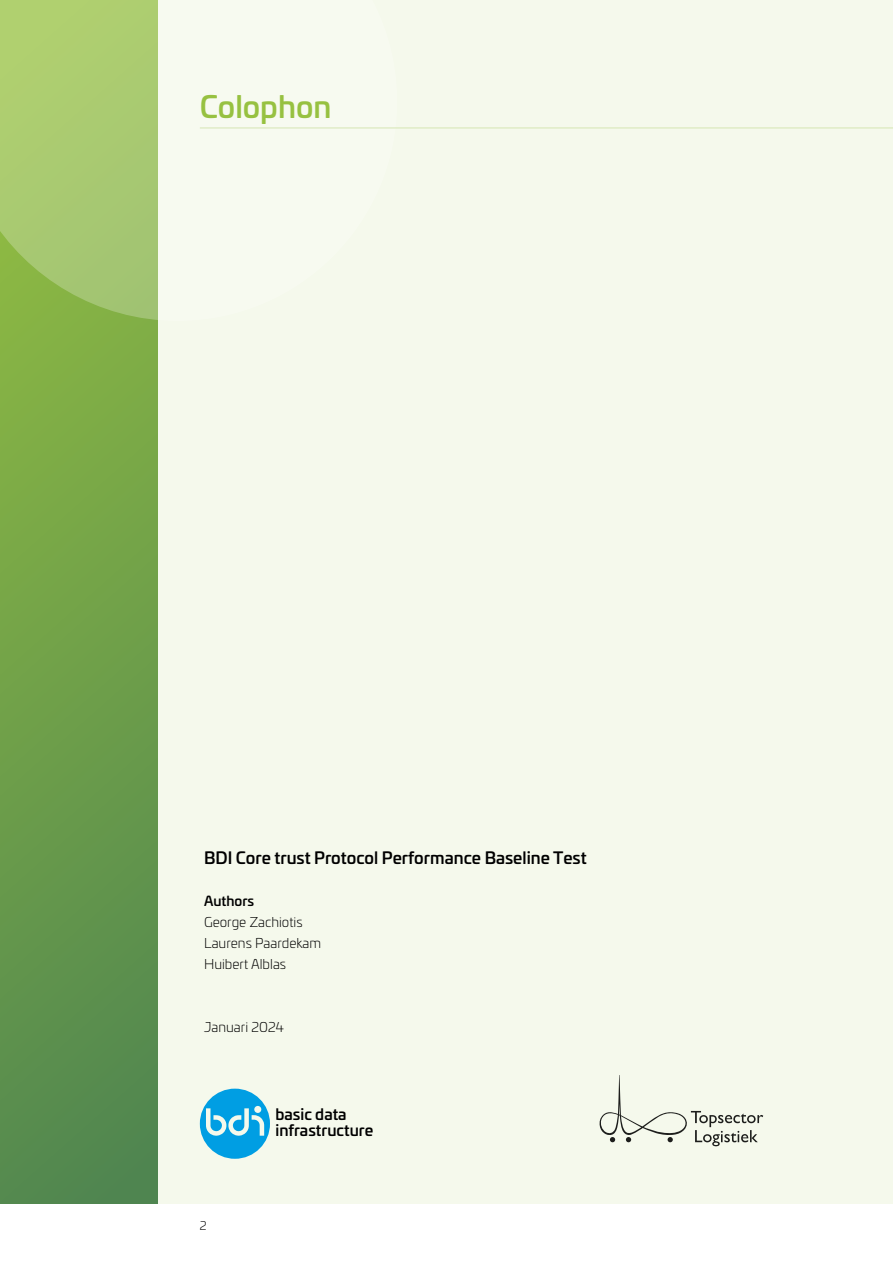
<style>
.page{position:relative;width:893px;height:1263px;background:#fff}
.page>*{position:absolute;margin:0;border:0;box-sizing:border-box;transform-origin:0 0}
.t1{font:500 30px "Univia Pro";color:#97c141}
.t2{font:500 16.5px "Univia Pro";color:#000}
.t3{font:500 15.3px/15.6px "Univia Pro";color:#000}
.t4{font:300 13.5px/21px "Univia Pro";color:#000}
.t5{font:500 13.5px "Univia Pro";color:#000}
.t6{font:300 12px "Univia Pro";color:#000}
</style>
<div class="page">
<div style="left:0;top:0;width:893px;height:1203px;background:#f5f9ec"></div>
<svg style="left:0;top:321px;width:157px;height:882px;background:#6a9b4a"></svg>
<svg style="left:0;top:0;width:397px;height:321px"></svg>
<svg style="left:600px;top:1075px;width:163px;height:71px"></svg>
<svg style="left:200px;top:1089px;width:70px;height:70px"></svg>
<hr style="left:200px;top:128px;width:693px;height:1px;background:#d5e6b3">
<h1 class="t1" style="left:200px;top:83px;width:133px">Colophon</h1>
<p class="t2" style="left:204px;top:845px;width:384px">BDI Core trust Protocol Performance Baseline Test</p>
<p class="t5" style="left:204px;top:890px;width:52px">Authors</p>
<p class="t4" style="left:204px;top:911px;width:119px">George Zachiotis<br>Laurens Paardekam<br>Huibert Alblas</p>
<p class="t4" style="left:204px;top:1016px;width:81px">Januari 2024</p>
<p class="t6" style="left:200px;top:1217px;width:8px">2</p>
<p class="t3" style="left:276px;top:1106px;width:99px">basic data infrastructure</p>
</div>
